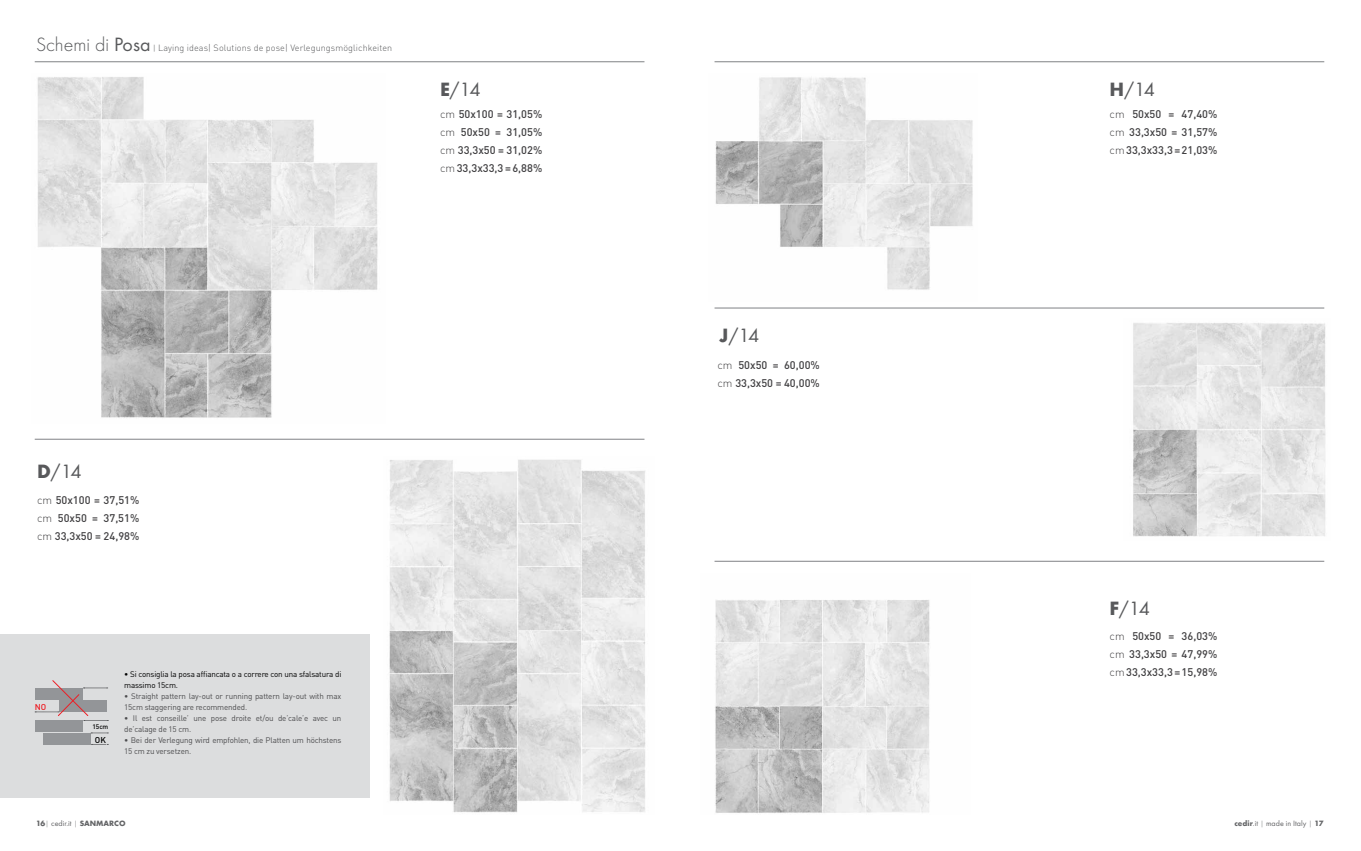
<style>
.page{position:relative;width:1361px;height:851px;background:#fff}
.page>*{position:absolute;margin:0;border:0;box-sizing:border-box;transform-origin:0 0}
.t1{font:20px "Futura T";letter-spacing:-.075em;color:#58595b}
.t2{font:300 20px "Futura T";color:#58595b}
.t3{font:500 11px/18px "DIN";color:#414042;text-align:justify}
.t4{font:300 9px "DIN";letter-spacing:.01em;color:#58595b}
.t5{font:500 8.4px "DIN";color:#000}
.t6{font:500 8.4px "DIN";color:#ed1d24}
.t7{font:8px/11px "DIN";letter-spacing:-.02em;color:#4d4d4f}
.t8{font:8px/11px "DIN";letter-spacing:-.02em;color:#000}
.t9{font:8px "Futura T";color:#636466}
.t10{font:700 8px "Futura T";color:#636466}
.t11{font:500 6.6px "DIN";color:#000}
.s1{font-weight:400}
.s2{font-size:8px}
.s3{font-weight:700}
.s4{font-weight:300}
</style>
<div class="page">
<img style="left:37px;top:77px;width:341px;height:341px">
<img style="left:715px;top:77px;width:258px;height:213px">
<img style="left:715px;top:600px;width:215px;height:213px">
<img style="left:1133px;top:323px;width:193px;height:214px">
<img style="left:389px;top:459px;width:257px;height:354px">
<hr style="left:35px;top:61px;width:609px;height:1px;background:#808285">
<hr style="left:714px;top:61px;width:610px;height:1px;background:#808285">
<hr style="left:714px;top:561px;width:610px;height:1px;background:#808285">
<hr style="left:35px;top:439px;width:609px;height:1px;background:#808285">
<hr style="left:714px;top:308px;width:610px;height:1px;background:#808285">
<div style="left:0;top:634px;width:369px;height:163px;background:#dcddde"></div>
<div style="left:43px;top:732px;width:48px;height:12px;background:#939598"></div>
<div style="left:35px;top:720px;width:48px;height:12px;background:#939598"></div>
<svg style="left:91px;top:732px;width:17px;height:1px"></svg>
<svg style="left:91px;top:744px;width:17px;height:1px"></svg>
<svg style="left:35px;top:680px;width:73px;height:41px"></svg>
<h1 class="t2" style="left:36px;top:33px;width:116px">Schemi di <span class="s1">Posa</span></h1>
<p class="t4" style="left:153px;top:43px;width:240px"><span class="s2">|</span> Laying ideas| Solutions de pose| Verlegungsmöglichkeiten</p>
<h1 class="t1" style="left:440px;top:77px;width:42px"><span class="s3">E</span>/14</h1>
<h1 class="t1" style="left:1109px;top:77px;width:47px"><span class="s3">H</span>/14</h1>
<p class="t3" style="left:440px;top:104px;width:104px"><span class="s4">cm</span> 50x100 = 31,05% <span class="s4">cm</span> 50x50 = 31,05% <span class="s4">cm</span> 33,3x50 = 31,02% <span class="s4">cm</span> 33,3x33,3 = 6,88%</p>
<p class="t3" style="left:1109px;top:104px;width:109px"><span class="s4">cm</span> 50x50 = 47,40% <span class="s4">cm</span> 33,3x50 = 31,57% <span class="s4">cm</span> 33,3x33,3 = 21,03%</p>
<h1 class="t1" style="left:37px;top:459px;width:46px"><span class="s3">D</span>/14</h1>
<p class="t3" style="left:37px;top:490px;width:104px"><span class="s4">cm</span> 50x100 = 37,51% <span class="s4">cm</span> 50x50 = 37,51% <span class="s4">cm</span> 33,3x50 = 24,98%</p>
<p class="t6" style="left:35px;top:701px;width:13px">NO</p>
<p class="t11" style="left:92px;top:722px;width:17px">15cm</p>
<p class="t5" style="left:95px;top:734px;width:13px">OK</p>
<p class="t8" style="left:124px;top:668px;width:219px">• Si consiglia la posa affiancata o a correre con una sfalsatura di massimo 15cm.</p>
<p class="t7" style="left:124px;top:690px;width:219px">• Straight pattern lay-out or running pattern lay-out with max<br>15cm staggering are recommended.</p>
<p class="t7" style="left:124px;top:712px;width:219px">• Il est conseille’ une pose droite et/ou de’cale’e avec un de’calage de 15 cm.</p>
<p class="t7" style="left:124px;top:734px;width:219px">• Bei der Verlegung wird empfohlen, die Platten um höchstens<br>15 cm zu versetzen.</p>
<h1 class="t1" style="left:719px;top:323px;width:42px"><span class="s3">J</span>/14</h1>
<p class="t3" style="left:717px;top:356px;width:104px"><span class="s4">cm</span> 50x50 = 60,00% <span class="s4">cm</span> 33,3x50 = 40,00%</p>
<h1 class="t1" style="left:1109px;top:597px;width:42px"><span class="s3">F</span>/14</h1>
<p class="t3" style="left:1109px;top:626px;width:109px"><span class="s4">cm</span> 50x50 = 36,03% <span class="s4">cm</span> 33,3x50 = 47,99% <span class="s4">cm</span> 33,3x33,3 = 15,98%</p>
<p class="t10" style="left:36px;top:818px;width:91px">16<span class="s4">|</span> <span class="s1">cedir.it</span> <span class="s4">|</span> SANMARCO</p>
<p class="t9" style="left:1234px;top:818px;width:91px"><span class="s3">cedir</span>.it <span class="s4">|</span> made in Italy <span class="s4">|</span> <span class="s3">17</span></p>
</div>
